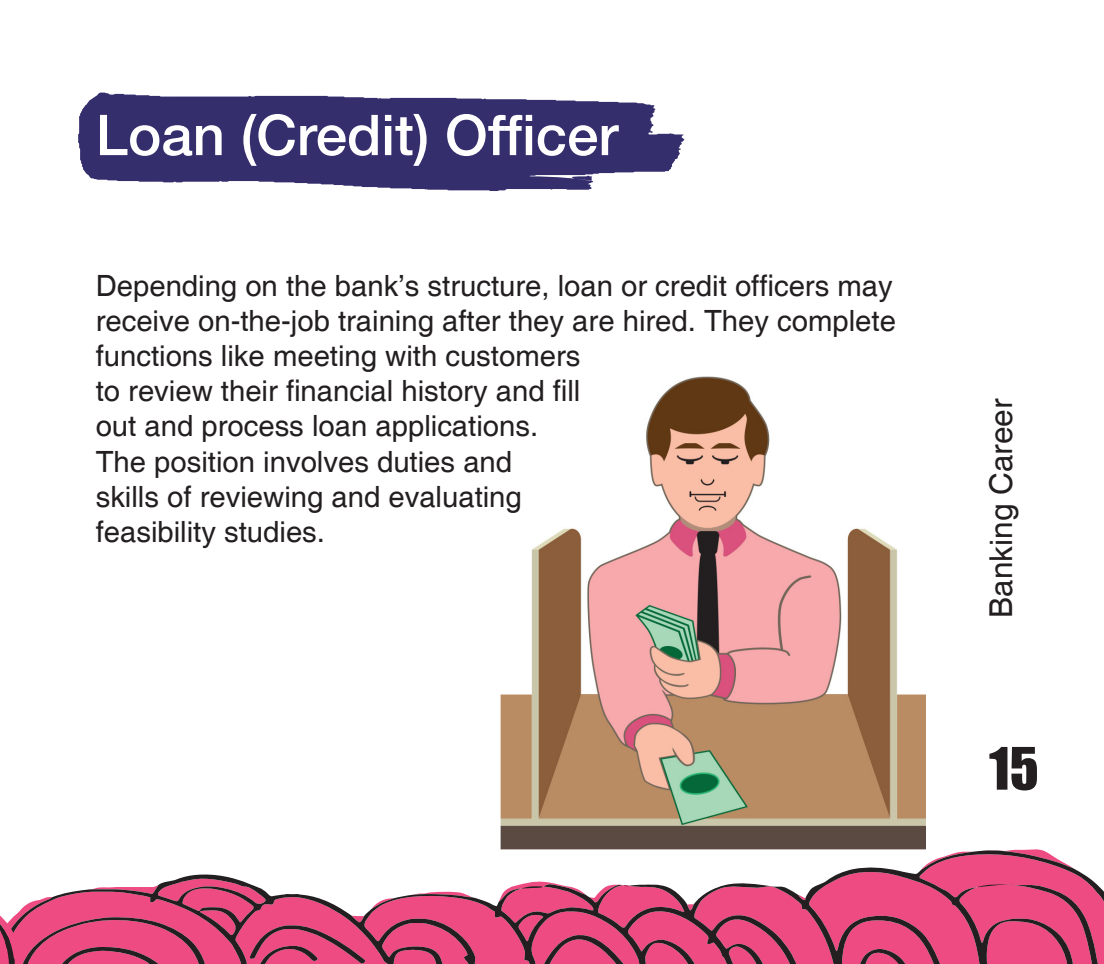
<style>
.page{position:relative;width:1104px;height:964px;background:#fff}
.page>*{position:absolute;margin:0;border:0;box-sizing:border-box;transform-origin:0 0}
.Big_Title_EN{font:500 56.25px "Helvetica Neue LT Std";color:#fff}
.t1{font:54px "Impact";color:#231f20}
.t2{font:31.5px "Helvetica";color:#231f20}
.Body_EN{font:29.25px/35.1px "Helvetica";color:#231f20}
</style>
<div class="page">
<img style="left:501px;top:376px;width:424px;height:471px">
<svg style="left:78px;top:92px;width:607px;height:99px;fill:#342e6d"></svg>
<svg style="left:0;top:847px;width:1103px;height:116px"></svg>
<p class="Big_Title_EN" style="left:96px;top:101px;width:524px">Loan (Credit) Officer</p>
<p class="Body_EN" style="left:96px;top:269px;width:801px">Depending on the bank’s structure, loan or credit officers may receive on-the-job training after they are hired. They complete functions like meeting with customers<br>to review their financial history and fill<br>out and process loan applications.<br>The position involves duties and<br>skills of reviewing and evaluating<br>feasibility studies.</p>
<p class="t2" style="left:982px;top:617px;width:220px;rotate:-90deg">Banking Career</p>
<h2 class="t1" style="left:989px;top:726px;width:51px">15</h2>
</div>
